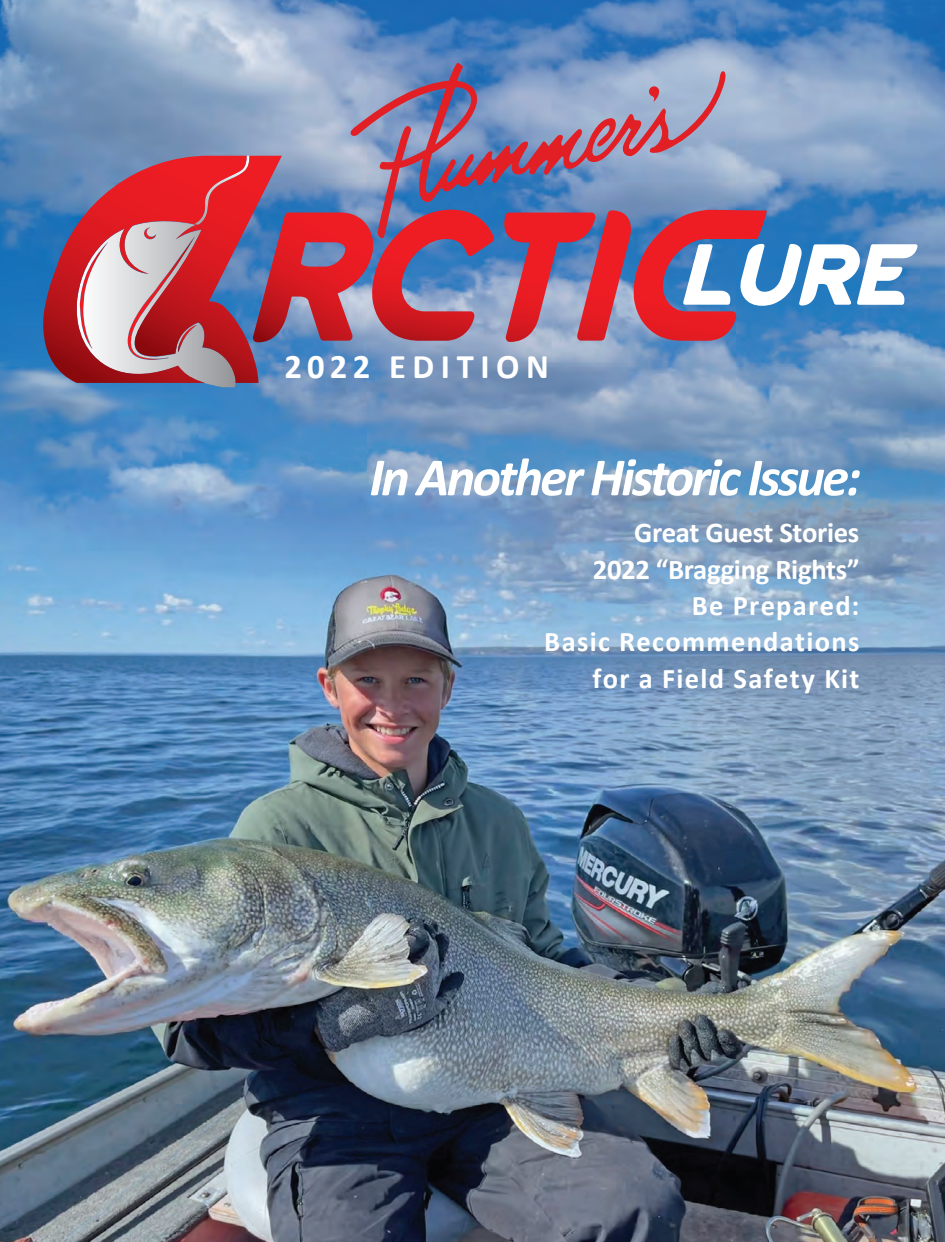
<style>
.page{position:relative;width:945px;height:1242px;background:#fff}
.page>*{position:absolute;margin:0;border:0;box-sizing:border-box;transform-origin:0 0}
.t1{font:italic 700 54.15px "Calibri";letter-spacing:-.05em;color:#fff}
.t2{font:700 34.65px "Calibri";letter-spacing:.19em;color:#fff}
.t3{font:700 28.65px/37px "Calibri";letter-spacing:-.01em;color:#fff;text-align:right}
.t4{font:700 28.5px/36.8px "Calibri";letter-spacing:.045em;color:#fff;text-align:right}
</style>
<div class="page">
<img style="left:1px;top:0;width:944px;height:1242px">
<svg style="left:504px;top:210px;width:414px;height:132px;background:#8d80a4"></svg>
<svg style="left:43px;top:156px;width:452px;height:231px;background:#a1647c"></svg>
<svg style="left:351px;top:63px;width:374px;height:175px;background:#937d9f"></svg>
<p class="t2" style="left:285px;top:344px;width:266px">2022 EDITION</p>
<h1 class="t1" style="left:369px;top:443px;width:493px">In Another Historic Issue:</h1>
<p class="t3" style="left:593px;top:514px;width:268px">Great Guest Stories<br>2022 “Bragging Rights”</p>
<p class="t4" style="left:544px;top:587px;width:317px">Be Prepared:<br>Basic Recommendations for a Field Safety Kit</p>
</div>
